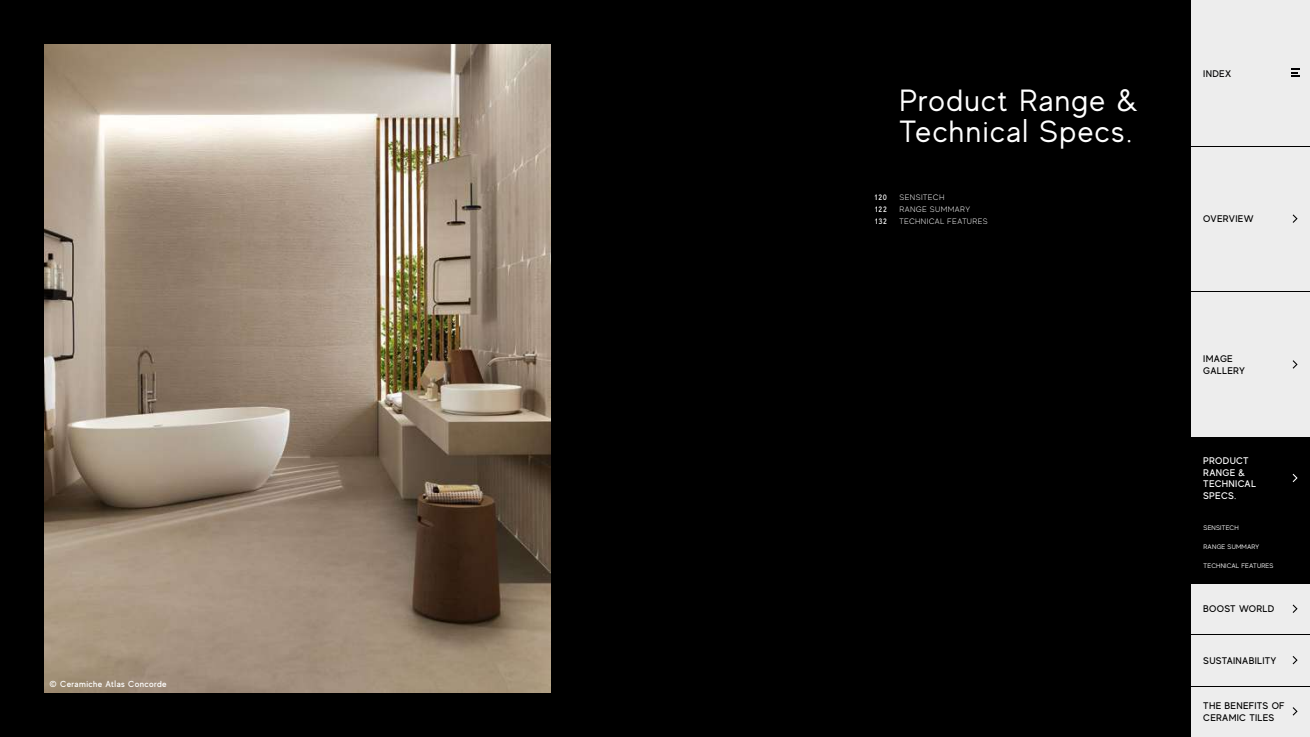
<style>
.page{position:relative;width:1310px;height:737px;background:#fff}
.page>*{position:absolute;margin:0;border:0;box-sizing:border-box;transform-origin:0 0}
.t1{font:30.62px/31.5px "MADE Evolve Sans";letter-spacing:.05em;color:#fff}
.t2{font:500 9.62px/11.5px "MADE Evolve Sans";letter-spacing:.03em;color:#000}
.t3{font:500 9.62px/11.5px "MADE Evolve Sans";letter-spacing:.03em;color:#fff}
.t4{font:500 9.62px "MADE Evolve Sans";letter-spacing:.03em;color:#020203}
.t5{font:500 8.75px "MADE Evolve Sans";letter-spacing:.045em;color:#fff}
.t6{font:300 7.88px/12.2px "MADE Evolve Sans";letter-spacing:.05em;color:#fff}
.t7{font:500 7.88px/12.2px "MADE Evolve Sans";letter-spacing:.075em;color:#fff;text-align:justify}
.t8{font:6.56px "MADE Evolve Sans";letter-spacing:.03em;color:#fff}
</style>
<div class="page">
<div style="left:1191px;top:0;width:119px;height:737px;background:#ededed"></div>
<div style="left:1191px;top:438px;width:119px;height:102px;background:#000"></div>
<div style="left:1191px;top:536px;width:119px;height:48px;background:#000"></div>
<svg style="left:1292px;top:474px;width:5px;height:8px"></svg>
<svg style="left:1292px;top:214px;width:5px;height:9px"></svg>
<svg style="left:1292px;top:360px;width:5px;height:8px"></svg>
<svg style="left:1292px;top:656px;width:5px;height:8px"></svg>
<hr style="left:1191px;top:437px;width:119px;height:1px;background:#000">
<hr style="left:1191px;top:291px;width:119px;height:1px;background:#000">
<hr style="left:1191px;top:685px;width:119px;height:1px;background:#000">
<hr style="left:1191px;top:634px;width:119px;height:1px;background:#000">
<hr style="left:1191px;top:146px;width:119px;height:1px;background:#000">
<svg style="left:1291px;top:69px;width:8px;height:8px"></svg>
<svg style="left:1292px;top:604px;width:5px;height:9px"></svg>
<svg style="left:1292px;top:707px;width:5px;height:8px"></svg>
<div style="left:0;top:0;width:1191px;height:737px;background:#000"></div>
<img style="left:45px;top:45px;width:506px;height:647px">
<p class="t5" style="left:50px;top:678px;width:119px">© Ceramiche Atlas Concorde</p>
<h1 class="t1" style="left:899px;top:83px;width:240px">Product Range &amp;<br>Technical Specs.</h1>
<p class="t7" style="left:874px;top:191px;width:14px">120<br>122<br>132</p>
<p class="t6" style="left:899px;top:191px;width:90px">SENSITECH<br>RANGE SUMMARY<br>TECHNICAL FEATURES</p>
<p class="t4" style="left:1203px;top:67px;width:29px">INDEX</p>
<p class="t2" style="left:1203px;top:213px;width:52px">OVERVIEW</p>
<p class="t2" style="left:1203px;top:353px;width:43px">IMAGE<br>GALLERY</p>
<p class="t3" style="left:1203px;top:455px;width:54px">PRODUCT<br>RANGE &amp;<br>TECHNICAL<br>SPECS.</p>
<p class="t8" style="left:1203px;top:523px;width:37px">SENSITECH</p>
<p class="t8" style="left:1203px;top:542px;width:57px">RANGE SUMMARY</p>
<p class="t8" style="left:1203px;top:561px;width:71px">TECHNICAL FEATURES</p>
<p class="t2" style="left:1203px;top:603px;width:72px">BOOST WORLD</p>
<p class="t2" style="left:1203px;top:654px;width:75px">SUSTAINABILITY</p>
<p class="t2" style="left:1203px;top:700px;width:83px">THE BENEFITS OF<br>CERAMIC TILES</p>
</div>
